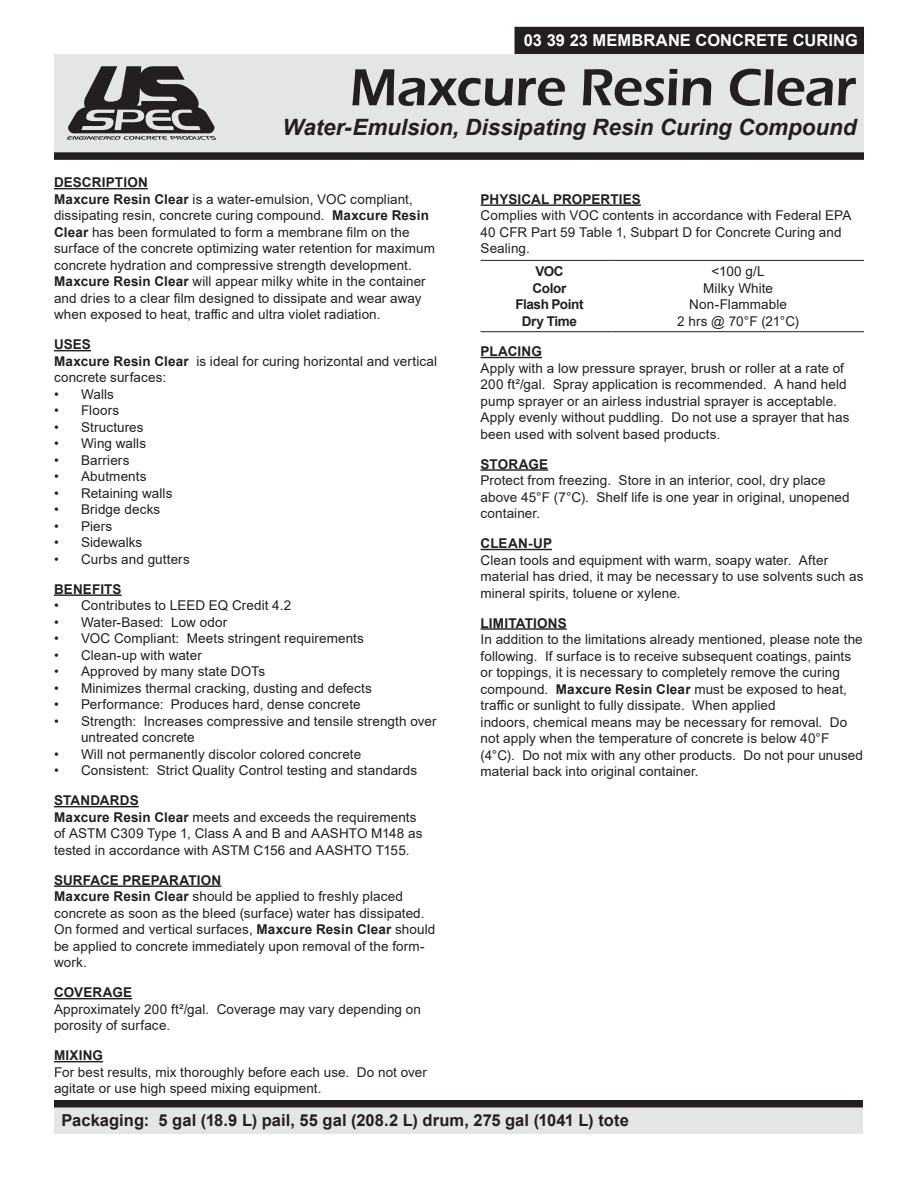
<style>
.page{position:relative;width:918px;height:1188px;background:#fff}
.page>*{position:absolute;margin:0;border:0;box-sizing:border-box;transform-origin:0 0}
.Product_Name{font:600 54px "Eras ITC";letter-spacing:-.01em;color:#231f20}
.Product_Descriptions{font:italic 700 22.5px "Arial";letter-spacing:-.005em;color:#231f20}
.Packaging{font:700 16.5px "Arial";letter-spacing:.005em;color:#231f20}
.categories{font:700 16.5px "Arial";letter-spacing:.005em;color:#fff}
.Body_Text{font:13.5px/16.5px "Arial";letter-spacing:.005em;color:#231f20}
.Body_Text_Heading{font:700 13.5px "Arial";letter-spacing:.01em;color:#231f20}
.Body_Text-2{font:700 13.5px "Arial";letter-spacing:-.025em;color:#231f20}
.Body_Text-3{font:700 13.5px "Arial";letter-spacing:.01em;color:#231f20}
.s1{font-weight:700}
</style>
<div class="page">
<div style="left:54px;top:1107px;width:809px;height:27px;background:#e4e5e7"></div>
<div style="left:54px;top:1100px;width:809px;height:7px;background:#231f20"></div>
<div style="left:54px;top:54px;width:810px;height:98px;background:#e4e5e7"></div>
<div style="left:54px;top:152px;width:810px;height:8px;background:#231f20"></div>
<svg style="left:67px;top:66px;width:149px;height:74px"></svg>
<hr style="left:54px;top:188px;width:94px;height:1px;background:#231f20">
<hr style="left:54px;top:350px;width:37px;height:1px;background:#231f20">
<hr style="left:54px;top:594px;width:68px;height:2px;background:#231f20">
<hr style="left:54px;top:806px;width:85px;height:1px;background:#231f20">
<hr style="left:54px;top:885px;width:167px;height:2px;background:#231f20">
<hr style="left:54px;top:998px;width:78px;height:1px;background:#231f20">
<hr style="left:54px;top:1061px;width:49px;height:1px;background:#231f20">
<hr style="left:481px;top:204px;width:160px;height:2px;background:#231f20">
<hr style="left:481px;top:357px;width:61px;height:1px;background:#231f20">
<hr style="left:481px;top:469px;width:67px;height:2px;background:#231f20">
<hr style="left:481px;top:549px;width:71px;height:1px;background:#231f20">
<hr style="left:481px;top:628px;width:86px;height:2px;background:#231f20">
<hr style="left:481px;top:260px;width:131px;height:1px;background:#231f20">
<hr style="left:612px;top:260px;width:252px;height:1px;background:#231f20">
<hr style="left:481px;top:331px;width:131px;height:1px;background:#231f20">
<hr style="left:612px;top:331px;width:252px;height:1px;background:#231f20">
<div style="left:515px;top:27px;width:349px;height:27px;background:#231f20"></div>
<p class="categories" style="left:524px;top:28px;width:336px">03 39 23 MEMBRANE CONCRETE CURING</p>
<p class="Product_Name" style="left:350px;top:57px;width:508px">Maxcure Resin Clear</p>
<p class="Product_Descriptions" style="left:283px;top:112px;width:575px">Water-Emulsion, Dissipating Resin Curing Compound</p>
<p class="Body_Text_Heading" style="left:54px;top:173px;width:95px">DESCRIPTION</p>
<p class="Body_Text" style="left:54px;top:191px;width:383px"><span class="s1">Maxcure Resin Clear</span> is a water-emulsion, VOC compliant, dissipating resin, concrete curing compound. <span class="s1">Maxcure Resin Clear</span> has been formulated to form a membrane film on the surface of the concrete optimizing water retention for maximum concrete hydration and compressive strength development.<br><span class="s1">Maxcure Resin Clear</span> will appear milky white in the container and dries to a clear film designed to dissipate and wear away when exposed to heat, traffic and ultra violet radiation.</p>
<p class="Body_Text_Heading" style="left:54px;top:335px;width:38px">USES</p>
<p class="Body_Text" style="left:54px;top:353px;width:385px"><span class="s1">Maxcure Resin Clear</span> is ideal for curing horizontal and vertical concrete surfaces:</p>
<p class="Body_Text" style="left:54px;top:386px;width:62px">• Walls</p>
<p class="Body_Text" style="left:54px;top:402px;width:67px">• Floors</p>
<p class="Body_Text" style="left:54px;top:419px;width:91px">• Structures</p>
<p class="Body_Text" style="left:54px;top:435px;width:94px">• Wing walls</p>
<p class="Body_Text" style="left:54px;top:452px;width:77px">• Barriers</p>
<p class="Body_Text" style="left:54px;top:468px;width:94px">• Abutments</p>
<p class="Body_Text" style="left:54px;top:485px;width:120px">• Retaining walls</p>
<p class="Body_Text" style="left:54px;top:501px;width:108px">• Bridge decks</p>
<p class="Body_Text" style="left:54px;top:518px;width:60px">• Piers</p>
<p class="Body_Text" style="left:54px;top:534px;width:90px">• Sidewalks</p>
<p class="Body_Text" style="left:54px;top:551px;width:137px">• Curbs and gutters</p>
<p class="Body_Text_Heading" style="left:54px;top:580px;width:69px">BENEFITS</p>
<p class="Body_Text" style="left:54px;top:597px;width:239px">• Contributes to LEED EQ Credit 4.2</p>
<p class="Body_Text" style="left:54px;top:614px;width:175px">• Water-Based: Low odor</p>
<p class="Body_Text" style="left:54px;top:630px;width:311px">• VOC Compliant: Meets stringent requirements</p>
<p class="Body_Text" style="left:54px;top:647px;width:149px">• Clean-up with water</p>
<p class="Body_Text" style="left:54px;top:663px;width:213px">• Approved by many state DOTs</p>
<p class="Body_Text" style="left:54px;top:680px;width:319px">• Minimizes thermal cracking, dusting and defects</p>
<p class="Body_Text" style="left:54px;top:696px;width:308px">• Performance: Produces hard, dense concrete</p>
<p class="Body_Text" style="left:81px;top:713px;width:357px;text-indent:-27px">• Strength: Increases compressive and tensile strength over untreated concrete</p>
<p class="Body_Text" style="left:54px;top:746px;width:309px">• Will not permanently discolor colored concrete</p>
<p class="Body_Text" style="left:54px;top:762px;width:365px">• Consistent: Strict Quality Control testing and standards</p>
<p class="Body_Text_Heading" style="left:54px;top:791px;width:86px">STANDARDS</p>
<p class="Body_Text" style="left:54px;top:809px;width:370px"><span class="s1">Maxcure Resin Clear</span> meets and exceeds the requirements of ASTM C309 Type 1, Class A and B and AASHTO M148 as tested in accordance with ASTM C156 and AASHTO T155.</p>
<p class="Body_Text_Heading" style="left:54px;top:871px;width:169px">SURFACE PREPARATION</p>
<p class="Body_Text" style="left:54px;top:888px;width:383px"><span class="s1">Maxcure Resin Clear</span> should be applied to freshly placed concrete as soon as the bleed (surface) water has dissipated.<br>On formed and vertical surfaces, <span class="s1">Maxcure Resin Clear</span> should be applied to concrete immediately upon removal of the form&shy;work.</p>
<p class="Body_Text_Heading" style="left:54px;top:983px;width:80px">COVERAGE</p>
<p class="Body_Text" style="left:54px;top:1001px;width:369px">Approximately 200 ft²/gal. Coverage may vary depending on porosity of surface.</p>
<p class="Body_Text_Heading" style="left:54px;top:1046px;width:51px">MIXING</p>
<p class="Body_Text" style="left:54px;top:1064px;width:374px">For best results, mix thoroughly before each use. Do not over agitate or use high speed mixing equipment.</p>
<p class="Body_Text-3" style="left:481px;top:190px;width:162px">PHYSICAL PROPERTIES</p>
<p class="Body_Text" style="left:481px;top:207px;width:373px">Complies with VOC contents in accordance with Federal EPA<br>40 CFR Part 59 Table 1, Subpart D for Concrete Curing and<br>Sealing.</p>
<p class="Body_Text-2" style="left:535px;top:262px;width:30px">VOC</p>
<p class="Body_Text-2" style="left:533px;top:278px;width:35px">Color</p>
<p class="Body_Text-2" style="left:515px;top:295px;width:70px">Flash Point</p>
<p class="Body_Text-2" style="left:522px;top:311px;width:57px">Dry Time</p>
<p class="Body_Text" style="left:712px;top:263px;width:55px">&lt;100 g/L</p>
<p class="Body_Text" style="left:703px;top:280px;width:71px">Milky White</p>
<p class="Body_Text" style="left:689px;top:296px;width:99px">Non-Flammable</p>
<p class="Body_Text" style="left:677px;top:313px;width:123px">2 hrs @ 70°F (21°C)</p>
<p class="Body_Text_Heading" style="left:481px;top:342px;width:63px">PLACING</p>
<p class="Body_Text" style="left:481px;top:360px;width:370px">Apply with a low pressure sprayer, brush or roller at a rate of 200 ft²/gal. Spray application is recommended. A hand held pump sprayer or an airless industrial sprayer is acceptable.<br>Apply evenly without puddling. Do not use a sprayer that has been used with solvent based products.</p>
<p class="Body_Text_Heading" style="left:481px;top:454px;width:69px">STORAGE</p>
<p class="Body_Text" style="left:481px;top:472px;width:371px">Protect from freezing. Store in an interior, cool, dry place above 45°F (7°C). Shelf life is one year in original, unopened container.</p>
<p class="Body_Text_Heading" style="left:481px;top:534px;width:73px">CLEAN-UP</p>
<p class="Body_Text" style="left:481px;top:552px;width:384px">Clean tools and equipment with warm, soapy water. After material has dried, it may be necessary to use solvents such as mineral spirits, toluene or xylene.</p>
<p class="Body_Text_Heading" style="left:481px;top:613px;width:88px">LIMITATIONS</p>
<p class="Body_Text" style="left:481px;top:631px;width:384px">In addition to the limitations already mentioned, please note the following. If surface is to receive subsequent coatings, paints or toppings, it is necessary to completely remove the curing compound. <span class="s1">Maxcure Resin Clear</span> must be exposed to heat, traffic or sunlight to fully dissipate. When applied<br>indoors, chemical means may be necessary for removal. Do not apply when the temperature of concrete is below 40°F (4°C). Do not mix with any other products. Do not pour unused material back into original container.</p>
<p class="Packaging" style="left:62px;top:1108px;width:569px">Packaging: 5 gal (18.9 L) pail, 55 gal (208.2 L) drum, 275 gal (1041 L) tote</p>
</div>
